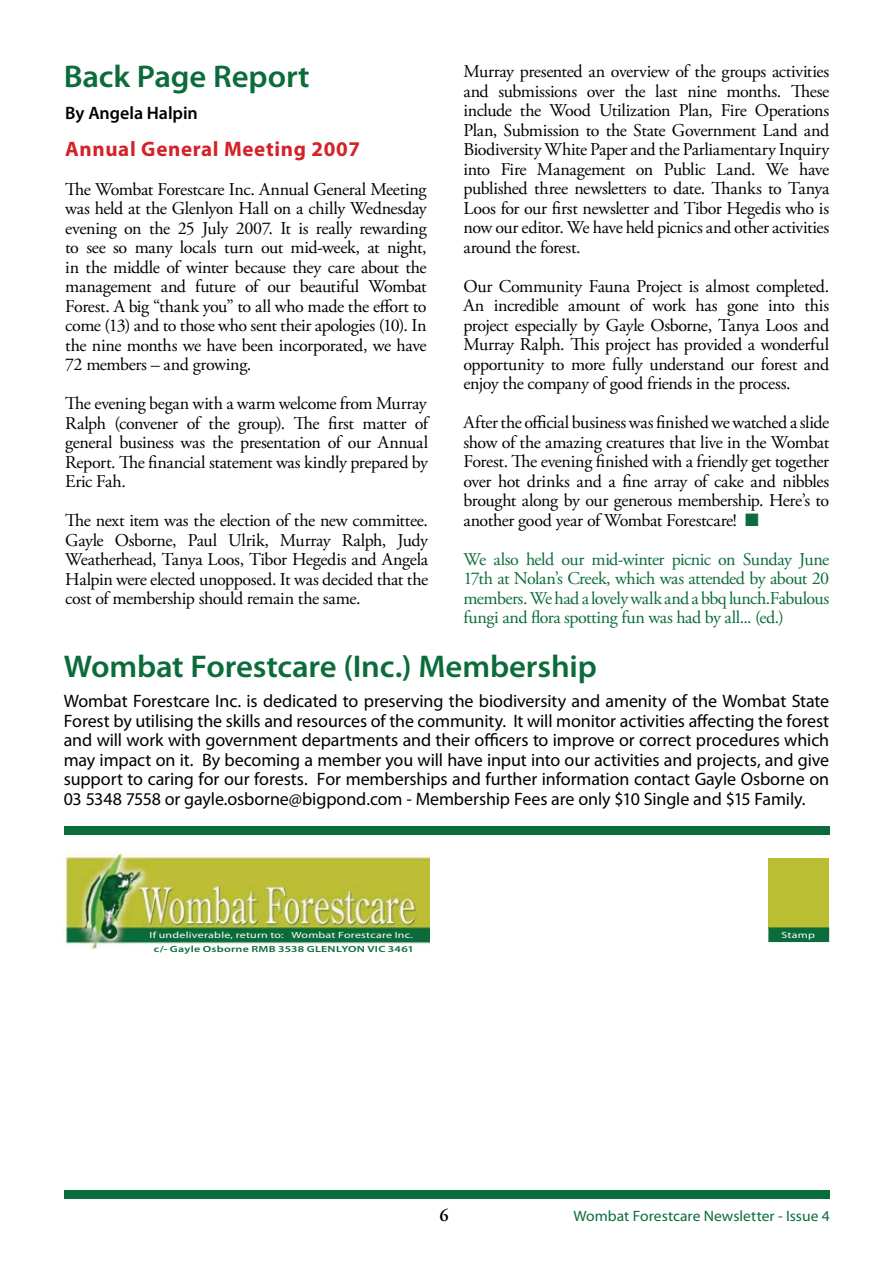
<style>
.page{position:relative;width:893px;height:1263px;background:#fff}
.page>*{position:absolute;margin:0;border:0;box-sizing:border-box;transform-origin:0 0}
.t1{font:600 31.5px "Myriad Pro";letter-spacing:-.005em;color:#0b6c3b;scale:1.04 1}
.t2{font:700 21px "Myriad Pro";letter-spacing:.03em;color:#d2232a}
.t3{font:18px/19.5px "Adobe Garamond Pro";letter-spacing:-.025em;color:#000;text-align:justify}
.t4{font:18px/19.5px "Myriad Pro";letter-spacing:-.01em;color:#000;text-align:justify}
.t5{font:18px/19.5px "Adobe Garamond Pro";letter-spacing:-.025em;color:#0b6c3b;text-align:justify}
.t6{font:600 18px "Myriad Pro";letter-spacing:-.005em;color:#000}
.t7{font:15px "Myriad Pro";color:#0b6c3b;scale:1.04 1}
.t8{font:9px "Myriad Pro";letter-spacing:.02em;color:#fff;scale:1.33 1}
.t9{font:600 9px "Myriad Pro";letter-spacing:.025em;color:#0b6c3b;scale:1.33 1}
.s1{color:#0b6c3b}
</style>
<div class="page">
<div style="left:65px;top:1190px;width:765px;height:9px;background:#0b6c3b"></div>
<img style="left:64px;top:852px;width:365px;height:96px">
<div style="left:64px;top:826px;width:766px;height:9px;background:#0b6c3b"></div>
<div style="left:768px;top:858px;width:61px;height:71px;background:#bbbe33"></div>
<div style="left:768px;top:927px;width:61px;height:15px;background:#0b6c3b"></div>
<h1 class="t1" style="left:64px;top:57px;width:238px">Back Page Report</h1>
<p class="t6" style="left:65px;top:101px;width:134px">By Angela Halpin</p>
<p class="t2" style="left:65px;top:135px;width:296px">Annual General Meeting 2007</p>
<p class="t3" style="left:65px;top:180px;width:363px">The Wombat Forestcare Inc. Annual General Meeting was held at the Glenlyon Hall on a chilly Wednesday evening on the 25 July 2007. It is really rewarding to see so many locals turn out mid-week, at night, in the middle of winter because they care about the management and future of our beautiful Wombat Forest. A big “thank you” to all who made the effort to come (13) and to those who sent their apologies (10). In the nine months we have been incorporated, we have 72 members – and growing.</p>
<p class="t3" style="left:65px;top:394px;width:364px">The evening began with a warm welcome from Murray Ralph (convener of the group). The first matter of general business was the presentation of our Annual Report. The financial statement was kindly prepared by Eric Fah.</p>
<p class="t3" style="left:65px;top:511px;width:364px">The next item was the election of the new committee.<br>Gayle Osborne, Paul Ulrik, Murray Ralph, Judy Weatherhead, Tanya Loos, Tibor Hegedis and Angela Halpin were elected unopposed. It was decided that the cost of membership should remain the same.</p>
<p class="t3" style="left:463px;top:62px;width:367px">Murray presented an overview of the groups activities and submissions over the last nine months. These include the Wood Utilization Plan, Fire Operations Plan, Submission to the State Government Land and Biodiversity White Paper and the Parliamentary Inquiry into Fire Management on Public Land. We have published three newsletters to date. Thanks to Tanya Loos for our first newsletter and Tibor Hegedis who is now our editor. We have held picnics and other activities around the forest.</p>
<p class="t3" style="left:463px;top:277px;width:367px">Our Community Fauna Project is almost completed.<br>An incredible amount of work has gone into this project especially by Gayle Osborne, Tanya Loos and Murray Ralph. This project has provided a wonderful opportunity to more fully understand our forest and enjoy the company of good friends in the process.</p>
<p class="t3" style="left:463px;top:413px;width:367px">After the official business was finished we watched a slide show of the amazing creatures that live in the Wombat Forest. The evening finished with a friendly get together over hot drinks and a fine array of cake and nibbles brought along by our generous membership. Here’s to another good year of Wombat Forestcare! <span class="s1">■</span></p>
<p class="t5" style="left:463px;top:550px;width:367px">We also held our mid-winter picnic on Sunday June 17th at Nolan’s Creek, which was attended by about 20 members. We had a lovely walk and a bbq lunch.Fabulous fungi and flora spotting fun was had by all... (ed.)</p>
<h1 class="t1" style="left:64px;top:646px;width:514px">Wombat Forestcare (Inc.) Membership</h1>
<p class="t4" style="left:64px;top:691px;width:767px">Wombat Forestcare Inc. is dedicated to preserving the biodiversity and amenity of the Wombat State Forest by utilising the skills and resources of the community. It will monitor activities affecting the forest and will work with government departments and their officers to improve or correct procedures which may impact on it. By becoming a member you will have input into our activities and projects, and give support to caring for our forests. For memberships and further information contact Gayle Osborne on 03 5348 7558 or gayle.osborne@bigpond.com - Membership Fees are only $10 Single and $15 Family.</p>
<p class="t8" style="left:150px;top:929px;width:199px">If undeliverable, return to: Wombat Forestcare Inc.</p>
<p class="t8" style="left:782px;top:929px;width:26px">Stamp</p>
<p class="t9" style="left:154px;top:943px;width:197px">c/- Gayle Osborne RMB 3538 GLENLYON VIC 3461</p>
<p class="t7" style="left:573px;top:1206px;width:248px">Wombat Forestcare Newsletter - Issue 4</p>
</div>
